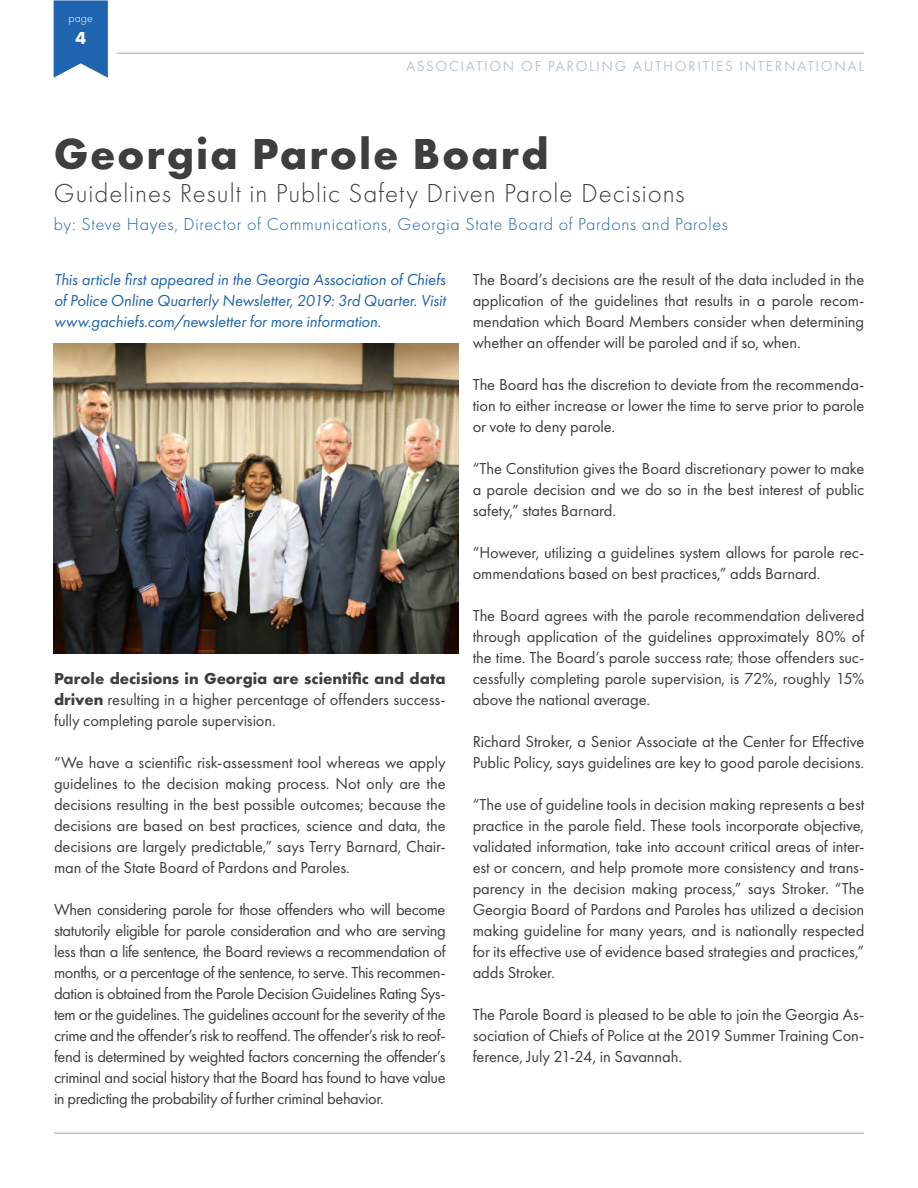
<style>
.page{position:relative;width:918px;height:1188px;background:#fff}
.page>*{position:absolute;margin:0;border:0;box-sizing:border-box;transform-origin:0 0}
.t1{font:700 45px "Futura PT";letter-spacing:.04em;color:#3e3e3f}
.t2{font:300 27px "Futura PT";letter-spacing:.035em;color:#3e3e3f}
.t3{font:300 18px "Futura PT";letter-spacing:.04em;color:#1f64ae}
.t4{font:700 18px "Futura PT";color:#fff}
.t5{font:16.5px/21px "Futura PT";letter-spacing:-.005em;color:#3e3e3f;text-align:justify}
.t6{font:italic 16.5px/21px "Futura PT";letter-spacing:-.005em;color:#1f64ae;text-align:justify}
.t7{font:15px "Futura PT";letter-spacing:.11em;color:#b7c7d3}
.t8{font:300 12px "Futura PT";color:#fff}
.s1{font-weight:700}
</style>
<div class="page">
<hr style="left:117px;top:52px;width:747px;height:2px;background:#b7c7d3">
<svg style="left:54px;top:0;width:54px;height:78px;background:#3674b6"></svg>
<hr style="left:54px;top:1132px;width:810px;height:2px;background:#b7c7d3">
<img style="left:54px;top:343px;width:405px;height:310px">
<p class="t8" style="left:69px;top:12px;width:26px">page</p>
<p class="t4" style="left:75px;top:26px;width:12px">4</p>
<p class="t7" style="left:406px;top:57px;width:459px">ASSOCIATION OF PAROLING AUTHORITIES INTERNATIONAL</p>
<p class="t1" style="left:54px;top:125px;width:497px">Georgia Parole Board</p>
<p class="t2" style="left:54px;top:177px;width:632px">Guidelines Result in Public Safety Driven Parole Decisions</p>
<p class="t3" style="left:54px;top:214px;width:676px">by: Steve Hayes, Director of Communications, Georgia State Board of Pardons and Paroles</p>
<p class="t6" style="left:54px;top:269px;width:393px">This article first appeared in the Georgia Association of Chiefs of Police Online Quarterly Newsletter, 2019: 3rd Quarter. Visit www.gachiefs.com/newsletter for more information.</p>
<p class="t5" style="left:54px;top:668px;width:393px"><span class="s1">Parole decisions in Georgia are scientific and data driven</span> resulting in a higher percentage of offenders success&shy;fully completing parole supervision.</p>
<p class="t5" style="left:54px;top:752px;width:393px">“We have a scientific risk-assessment tool whereas we apply guidelines to the decision making process. Not only are the decisions resulting in the best possible outcomes; because the decisions are based on best practices, science and data, the decisions are largely predictable,” says Terry Barnard, Chair&shy;man of the State Board of Pardons and Paroles.</p>
<p class="t5" style="left:54px;top:899px;width:393px">When considering parole for those offenders who will become statutorily eligible for parole consideration and who are serving less than a life sentence, the Board reviews a recommendation of months, or a percentage of the sentence, to serve. This recommen&shy;dation is obtained from the Parole Decision Guidelines Rating Sys&shy;tem or the guidelines. The guidelines account for the severity of the crime and the offender’s risk to reoffend. The offender’s risk to reof&shy;fend is determined by weighted factors concerning the offender’s criminal and social history that the Board has found to have value in predicting the probability of further criminal behavior.</p>
<p class="t5" style="left:473px;top:269px;width:393px">The Board’s decisions are the result of the data included in the application of the guidelines that results in a parole recom&shy;mendation which Board Members consider when determining whether an offender will be paroled and if so, when.</p>
<p class="t5" style="left:473px;top:374px;width:393px">The Board has the discretion to deviate from the recommenda&shy;tion to either increase or lower the time to serve prior to parole or vote to deny parole.</p>
<p class="t5" style="left:473px;top:458px;width:393px">“The Constitution gives the Board discretionary power to make a parole decision and we do so in the best interest of public safety,” states Barnard.</p>
<p class="t5" style="left:473px;top:542px;width:393px">“However, utilizing a guidelines system allows for parole rec&shy;ommendations based on best practices,” adds Barnard.</p>
<p class="t5" style="left:473px;top:605px;width:393px">The Board agrees with the parole recommendation delivered through application of the guidelines approximately 80% of the time. The Board’s parole success rate; those offenders suc&shy;cessfully completing parole supervision, is 72%, roughly 15% above the national average.</p>
<p class="t5" style="left:473px;top:731px;width:393px">Richard Stroker, a Senior Associate at the Center for Effective<br>Public Policy, says guidelines are key to good parole decisions.</p>
<p class="t5" style="left:473px;top:794px;width:393px">“The use of guideline tools in decision making represents a best practice in the parole field. These tools incorporate objective, validated information, take into account critical areas of inter&shy;est or concern, and help promote more consistency and trans&shy;parency in the decision making process,” says Stroker. “The Georgia Board of Pardons and Paroles has utilized a decision making guideline for many years, and is nationally respected for its effective use of evidence based strategies and practices,” adds Stroker.</p>
<p class="t5" style="left:473px;top:1004px;width:393px">The Parole Board is pleased to be able to join the Georgia As&shy;sociation of Chiefs of Police at the 2019 Summer Training Con&shy;ference, July 21-24, in Savannah.</p>
</div>
